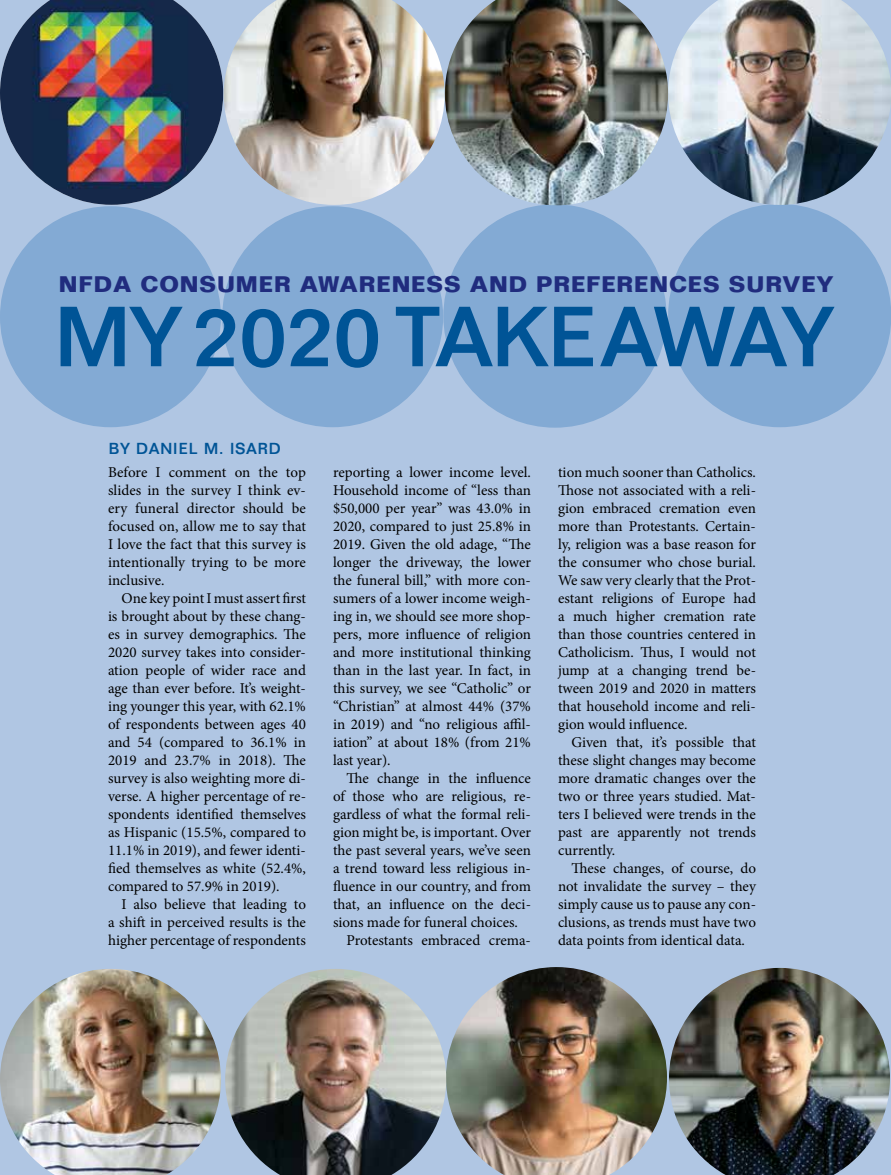
<style>
.page{position:relative;width:891px;height:1175px;background:#fff}
.page>*{position:absolute;margin:0;border:0;box-sizing:border-box;transform-origin:0 0}
.t1{font:500 83.25px "Folio Std";letter-spacing:.01em;color:#005496}
.t2{font:700 22.05px "Folio Std";letter-spacing:.04em;color:#202c7e}
.t3{font:500 15.6px "Folio Std";letter-spacing:.07em;color:#005496}
.t4{font:15px/18px "Minion Pro";color:#000;text-align:justify}
</style>
<div class="page">
<div style="left:0;top:0;width:891px;height:1174px;background:#b0c6e3"></div>
<div style="left:668px;top:204px;width:223px;height:223px;background:#83aad4;border-radius:50%"></div>
<div style="left:222px;top:206px;width:221px;height:221px;background:#83aad4;border-radius:50%"></div>
<div style="left:0;top:206px;width:221px;height:221px;background:#83aad4;border-radius:50%"></div>
<div style="left:443px;top:204px;width:224px;height:224px;background:#83aad4;border-radius:50%"></div>
<img style="left:0;top:969px;width:221px;height:205px">
<img style="left:669px;top:968px;width:221px;height:206px">
<img style="left:225px;top:967px;width:442px;height:207px">
<img style="left:223px;top:0;width:668px;height:205px">
<img style="left:0;top:0;width:223px;height:205px">
<h2 class="t2" style="left:59px;top:270px;width:776px">NFDA CONSUMER AWARENESS AND PREFERENCES SURVEY</h2>
<h1 class="t1" style="left:55px;top:287px;width:779px">MY 2020 TAKEAWAY</h1>
<p class="t3" style="left:109px;top:439px;width:173px">BY DANIEL M. ISARD</p>
<p class="t4" style="left:108px;top:463px;width:200px">Before I comment on the top slides in the survey I think ev&shy;ery funeral director should be focused on, allow me to say that I love the fact that this survey is intentionally trying to be more inclusive.</p>
<p class="t4" style="left:108px;top:589px;width:200px;text-indent:14px">One key point I must assert first is brought about by these chang&shy;es in survey demographics. The 2020 survey takes into consider&shy;ation people of wider race and age than ever before. It’s weight&shy;ing younger this year, with 62.1% of respondents between ages 40 and 54 (compared to 36.1% in 2019 and 23.7% in 2018). The survey is also weighting more di&shy;verse. A higher percentage of re&shy;spondents identified themselves as Hispanic (15.5%, compared to 11.1% in 2019), and fewer identi&shy;fied themselves as white (52.4%, compared to 57.9% in 2019).</p>
<p class="t4" style="left:108px;top:895px;width:200px;text-indent:14px">I also believe that leading to a shift in perceived results is the higher percentage of respondents</p>
<p class="t4" style="left:333px;top:463px;width:200px">reporting a lower income level.<br>Household income of “less than $50,000 per year” was 43.0% in 2020, compared to just 25.8% in 2019. Given the old adage, “The longer the driveway, the lower the funeral bill,” with more con&shy;sumers of a lower income weigh&shy;ing in, we should see more shop&shy;pers, more influence of religion and more institutional thinking than in the last year. In fact, in this survey, we see “Catholic” or “Christian” at almost 44% (37% in 2019) and “no religious affil&shy;iation” at about 18% (from 21% last year).</p>
<p class="t4" style="left:346px;top:769px;width:186px">The change in the influence</p>
<p class="t4" style="left:333px;top:787px;width:200px">of those who are religious, re-</p>
<p class="t4" style="left:333px;top:805px;width:199px">gardless of what the formal reli-</p>
<p class="t4" style="left:333px;top:823px;width:200px">gion might be, is important. Over</p>
<p class="t4" style="left:333px;top:841px;width:200px">the past several years, we’ve seen</p>
<p class="t4" style="left:333px;top:859px;width:199px">a trend toward less religious in-</p>
<p class="t4" style="left:333px;top:877px;width:200px">fluence in our country, and from</p>
<p class="t4" style="left:333px;top:895px;width:200px">that, an influence on the deci-</p>
<p class="t4" style="left:333px;top:913px;width:187px">sions made for funeral choices.</p>
<p class="t4" style="left:346px;top:931px;width:186px">Protestants embraced crema-</p>
<p class="t4" style="left:558px;top:463px;width:200px">tion much sooner than Catholics.<br>Those not associated with a reli&shy;gion embraced cremation even more than Protestants. Certain&shy;ly, religion was a base reason for the consumer who chose burial.<br>We saw very clearly that the Prot&shy;estant religions of Europe had a much higher cremation rate than those countries centered in Catholicism. Thus, I would not jump at a changing trend be&shy;tween 2019 and 2020 in matters that household income and reli&shy;gion would influence.</p>
<p class="t4" style="left:558px;top:733px;width:200px;text-indent:14px">Given that, it’s possible that these slight changes may become more dramatic changes over the two or three years studied. Mat&shy;ters I believed were trends in the past are apparently not trends currently.</p>
<p class="t4" style="left:558px;top:859px;width:200px;text-indent:14px">These changes, of course, do not invalidate the survey – they simply cause us to pause any con&shy;clusions, as trends must have two data points from identical data.</p>
</div>
